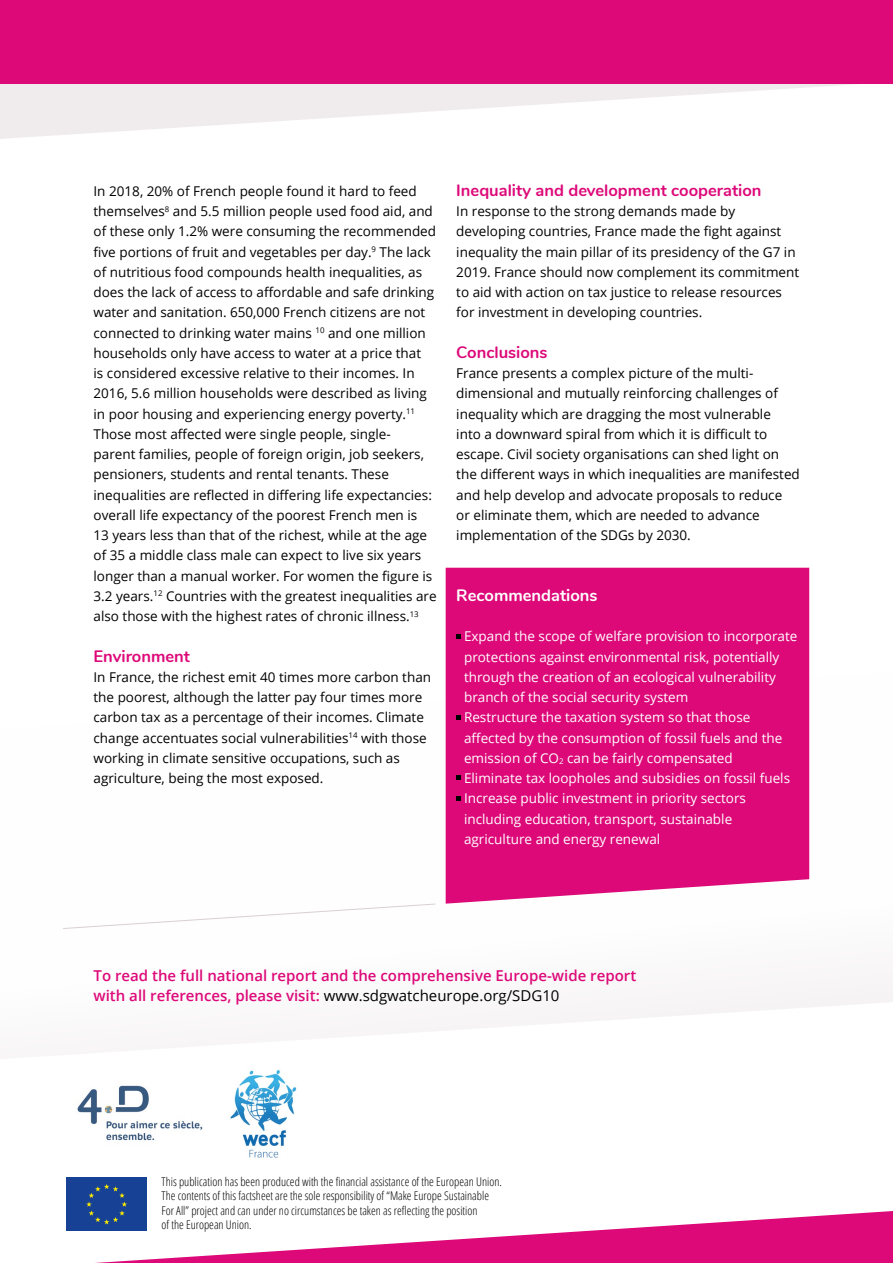
<style>
.page{position:relative;width:893px;height:1263px;background:#fff}
.page>*{position:absolute;margin:0;border:0;box-sizing:border-box;transform-origin:0 0}
.t1{font:700 16.5px "Nunito";color:#dd0979}
.t2{font:700 16.5px "Nunito";color:#fff}
.t3{font:600 15px/20.2px "Open Sans";color:#dd0979}
.t4{font:13.5px/20.2px "Open Sans";color:#000}
.List_Paragraph{font:13.5px/20.2px "Open Sans";color:#fff}
.t5{font:300 condensed 12px/14.4px "Open Sans";color:#000}
.s1{font-weight:400;color:#000}
</style>
<div class="page">
<svg style="left:330px;top:670px;width:563px;height:368px"></svg>
<div style="left:446px;top:568px;width:363px;height:336px;background:#dd0979"></div>
<svg style="left:456px;top:634px;width:5px;height:4px"></svg>
<svg style="left:456px;top:715px;width:5px;height:4px"></svg>
<svg style="left:456px;top:776px;width:5px;height:4px"></svg>
<svg style="left:456px;top:796px;width:5px;height:4px"></svg>
<svg style="left:0;top:84px;width:854px;height:55px;fill:#f3f0f2"></svg>
<div style="left:0;top:0;width:893px;height:84px;background:#dd0979"></div>
<img style="left:230px;top:1070px;width:67px;height:88px">
<img style="left:77px;top:1085px;width:126px;height:56px">
<svg style="left:63px;top:903px;width:373px;height:26px"></svg>
<div style="left:66px;top:1177px;width:81px;height:54px;background:#164194"></div>
<svg style="left:86px;top:1184px;width:807px;height:79px"></svg>
<p class="t4" style="left:94px;top:180px;width:345px">In 2018, 20% of French people found it hard to feed themselves<sup>8</sup> and 5.5 million people used food aid, and of these only 1.2% were consuming the recommended five portions of fruit and vegetables per day.<sup>9</sup> The lack of nutritious food compounds health inequalities, as does the lack of access to affordable and safe drinking water and sanitation. 650,000 French citizens are not connected to drinking water mains <sup>10</sup> and one million households only have access to water at a price that<br>is considered excessive relative to their incomes. In 2016, 5.6 million households were described as living in poor housing and experiencing energy poverty.<sup>11<br></sup>Those most affected were single people, single-<br>parent families, people of foreign origin, job seekers, pensioners, students and rental tenants. These inequalities are reflected in differing life expectancies: overall life expectancy of the poorest French men is<br>13 years less than that of the richest, while at the age of 35 a middle class male can expect to live six years longer than a manual worker. For women the figure is 3.2 years.<sup>12</sup> Countries with the greatest inequalities are also those with the highest rates of chronic illness.<sup>13</sup></p>
<p class="t1" style="left:94px;top:644px;width:98px">Environment</p>
<p class="t4" style="left:94px;top:666px;width:339px">In France, the richest emit 40 times more carbon than the poorest, although the latter pay four times more carbon tax as a percentage of their incomes. Climate change accentuates social vulnerabilities<sup>14</sup> with those working in climate sensitive occupations, such as agriculture, being the most exposed.</p>
<p class="t1" style="left:456px;top:178px;width:307px">Inequality and development cooperation</p>
<p class="t4" style="left:456px;top:201px;width:344px">In response to the strong demands made by developing countries, France made the fight against inequality the main pillar of its presidency of the G7 in 2019. France should now complement its commitment to aid with action on tax justice to release resources for investment in developing countries.</p>
<p class="t1" style="left:456px;top:340px;width:93px">Conclusions</p>
<p class="t4" style="left:456px;top:363px;width:345px">France presents a complex picture of the multi&shy;dimensional and mutually reinforcing challenges of inequality which are dragging the most vulnerable<br>into a downward spiral from which it is difficult to escape. Civil society organisations can shed light on the different ways in which inequalities are manifested and help develop and advocate proposals to reduce<br>or eliminate them, which are needed to advance implementation of the SDGs by 2030.</p>
<p class="t2" style="left:456px;top:583px;width:143px">Recommendations</p>
<p class="List_Paragraph" style="left:464px;top:626px;width:335px">Expand the scope of welfare provision to incorporate protections against environmental risk, potentially through the creation of an ecological vulnerability branch of the social security system</p>
<p class="List_Paragraph" style="left:464px;top:707px;width:320px">Restructure the taxation system so that those affected by the consumption of fossil fuels and the emission of CO<sub>2</sub> can be fairly compensated</p>
<p class="List_Paragraph" style="left:464px;top:768px;width:328px">Eliminate tax loopholes and subsidies on fossil fuels</p>
<p class="List_Paragraph" style="left:464px;top:788px;width:283px">Increase public investment in priority sectors including education, transport, sustainable agriculture and energy renewal</p>
<p class="t3" style="left:94px;top:965px;width:544px">To read the full national report and the comprehensive Europe-wide report with all references, please visit: <span class="s1">www.sdgwatcheurope.org/SDG10</span></p>
<p class="t5" style="left:162px;top:1174px;width:342px">This publication has been produced with the financial assistance of the European Union.<br>The contents of this factsheet are the sole responsibility of “Make Europe Sustainable For All” project and can under no circumstances be taken as reflecting the position<br>of the European Union.</p>
</div>
